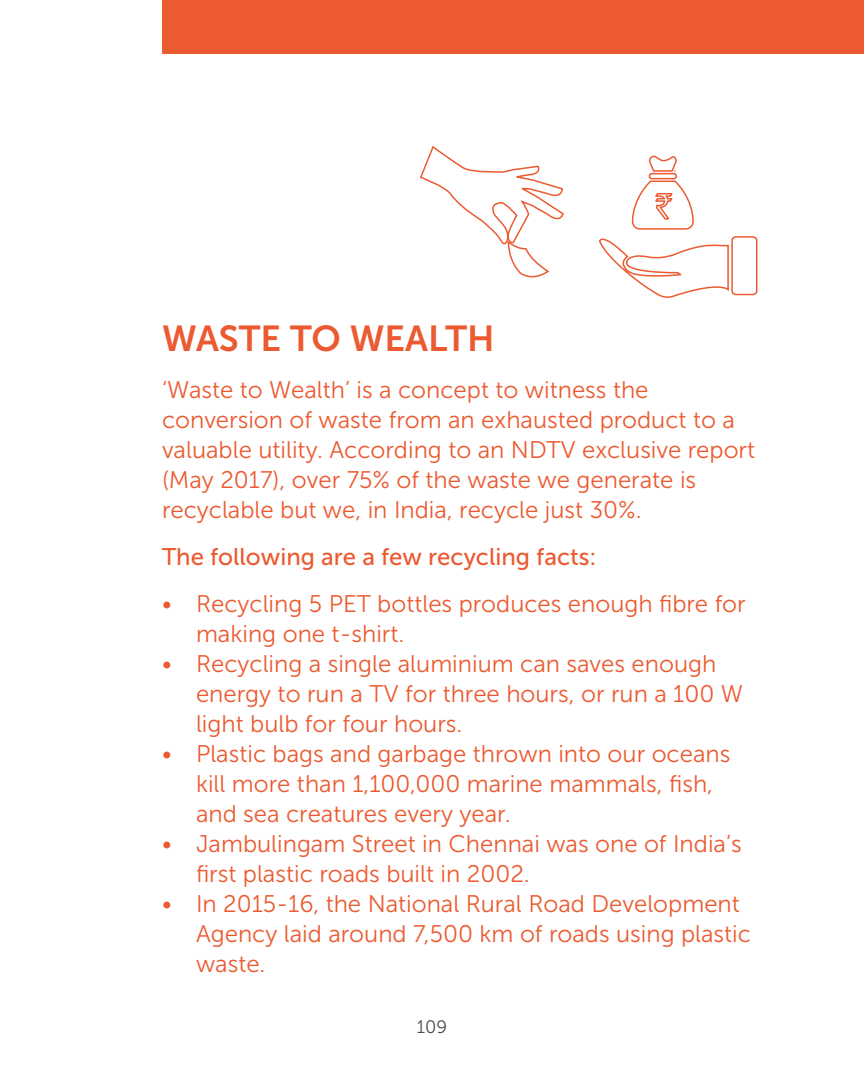
<style>
.page{position:relative;width:864px;height:1080px;background:#fff}
.page>*{position:absolute;margin:0;border:0;box-sizing:border-box;transform-origin:0 0}
.t1{font:36px "Museo Sans 700";color:#eb5a30}
.t2{font:24px/30px "Museo Sans 300";color:#eb5a30}
.t3{font:24px "Museo Sans 500";color:#eb5a30}
.t4{font:18px "Museo Sans 300";color:#4d4d4f}
</style>
<div class="page">
<div style="left:162px;top:0;width:702px;height:54px;background:#eb5a30"></div>
<svg style="left:419px;top:145px;width:145px;height:133px"></svg>
<svg style="left:599px;top:155px;width:159px;height:143px"></svg>
<h1 class="t1" style="left:162px;top:319px;width:334px">WASTE TO WEALTH</h1>
<p class="t2" style="left:162px;top:375px;width:595px">‘Waste to Wealth’ is a concept to witness the conversion of waste from an exhausted product to a valuable utility. According to an NDTV exclusive report (May 2017), over 75% of the waste we generate is recyclable but we, in India, recycle just 30%.</p>
<p class="t3" style="left:162px;top:544px;width:436px">The following are a few recycling facts:</p>
<p class="t2" style="left:196px;top:589px;width:551px;text-indent:-34px">• Recycling 5 PET bottles produces enough fibre for making one t-shirt.</p>
<p class="t2" style="left:196px;top:649px;width:549px;text-indent:-34px">• Recycling a single aluminium can saves enough energy to run a TV for three hours, or run a 100 W light bulb for four hours.</p>
<p class="t2" style="left:196px;top:739px;width:536px;text-indent:-34px">• Plastic bags and garbage thrown into our oceans kill more than 1,100,000 marine mammals, fish, and sea creatures every year.</p>
<p class="t2" style="left:196px;top:829px;width:547px;text-indent:-34px">• Jambulingam Street in Chennai was one of India’s first plastic roads built in 2002.</p>
<p class="t2" style="left:196px;top:889px;width:557px;text-indent:-34px">• In 2015-16, the National Rural Road Development<br>Agency laid around 7,500 km of roads using plastic waste.</p>
<p class="t4" style="left:417px;top:1017px;width:32px">109</p>
</div>
